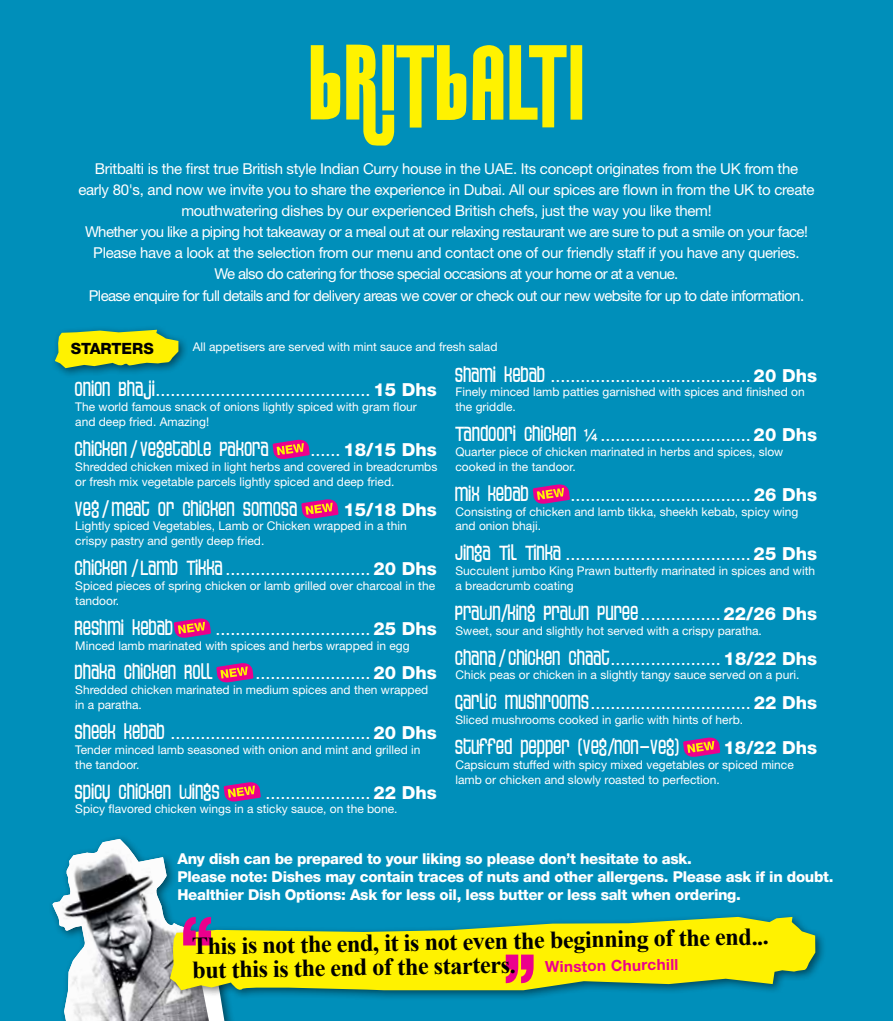
<style>
.page{position:relative;width:893px;height:1021px;background:#fff}
.page>*{position:absolute;margin:0;border:0;box-sizing:border-box;transform-origin:0 0}
.t1{font:700 24.3px/23.9px "Times New Roman";color:#000}
.t2{font:24px "Thin";color:#fff}
.t3{font:18px "Helvetica Neue";color:#fff}
.t4{font:800 18px "Helvetica Neue";color:#fff}
.t5{font:800 15.6px "Helvetica Neue";color:#000}
.t6{font:15px/21.1px "Helvetica Neue";letter-spacing:-.02em;color:#fff;text-align:center}
.t7{font:800 15px/18px "Helvetica Neue";letter-spacing:-.02em;color:#fff}
.t8{font:12px/14.9px "Helvetica Neue";color:#fff}
.s1{font-family:"Thin";font-size:24px}
.s2{font-weight:800}
.s3{font-weight:400}
.s4{font-family:"Win Soft Pro";font-weight:500;font-size:24px}
.s5{font-family:"Helvetica Neue";font-size:18px}
.s6{font-family:"Helvetica Neue";font-weight:800;font-size:18px}
.s7{font-family:"Helvetica Neue";font-size:15.3px;color:#ec008c}
</style>
<div class="page">
<div style="left:0;top:0;width:893px;height:1020px;background:#008fba"></div>
<svg style="left:272px;top:439px;width:38px;height:20px"></svg>
<svg style="left:301px;top:499px;width:38px;height:20px"></svg>
<svg style="left:174px;top:618px;width:37px;height:20px"></svg>
<svg style="left:216px;top:663px;width:38px;height:20px"></svg>
<svg style="left:224px;top:782px;width:37px;height:20px"></svg>
<svg style="left:533px;top:484px;width:37px;height:20px"></svg>
<svg style="left:683px;top:737px;width:37px;height:20px"></svg>
<div style="left:51px;top:325px;width:139px;height:54px;background:#000;opacity:.5"></div>
<svg style="left:55px;top:330px;width:123px;height:38px;background:#cdd91d"></svg>
<svg style="left:311px;top:44px;width:271px;height:102px"></svg>
<div style="left:165px;top:911px;width:661px;height:90px;background:#000;opacity:.5"></div>
<svg style="left:227px;top:916px;width:588px;height:76px;fill:#fff200"></svg>
<svg style="left:52px;top:838px;width:175px;height:182px"></svg>
<svg style="left:506px;top:954px;width:28px;height:29px"></svg>
<p class="t6" style="left:78px;top:158px;width:738px">Britbalti is the first true British style Indian Curry house in the UAE. Its concept originates from the UK from the early 80's, and now we invite you to share the experience in Dubai. All our spices are flown in from the UK to create mouthwatering dishes by our experienced British chefs, just the way you like them!<br>Whether you like a piping hot takeaway or a meal out at our relaxing restaurant we are sure to put a smile on your face!<br>Please have a look at the selection from our menu and contact one of our friendly staff if you have any queries.<br>We also do catering for those special occasions at your home or at a venue.<br>Please enquire for full details and for delivery areas we cover or check out our new website for up to date information.</p>
<h3 class="t5" style="left:71px;top:339px;width:85px">start ers</h3>
<p class="t8" style="left:193px;top:339px;width:306px">All appetisers are served with mint sauce and fresh salad</p>
<h3 class="t3" style="left:75px;top:379px;width:363px"><span class="s1">ONION BHAJI</span>........................................... <span class="s2">15 Dhs</span></h3>
<p class="t8" style="left:75px;top:399px;width:343px">The world famous snack of onions lightly spiced with gram flour and deep fried. Amazing!</p>
<h2 class="t2" style="left:75px;top:437px;width:196px">CHICKEN/ VEGETABLE PAKORA</h2>
<h3 class="t4" style="left:310px;top:439px;width:128px"><span class="s3">......</span> 18/15 Dhs</h3>
<p class="t8" style="left:75px;top:459px;width:364px">Shredded chicken mixed in light herbs and covered in breadcrumbs or fresh mix vegetable parcels lightly spiced and deep fried.</p>
<h2 class="t2" style="left:75px;top:496px;width:224px">VEG / MEAT OR CHICKEN SOMOSA</h2>
<h3 class="t4" style="left:343px;top:498px;width:95px">15/18 Dhs</h3>
<p class="t8" style="left:75px;top:518px;width:333px">Lightly spiced Vegetables, Lamb or Chicken wrapped in a thin crispy pastry and gently deep fried.</p>
<h3 class="t3" style="left:75px;top:558px;width:363px"><span class="s1">CHICKEN / LAMB TIKKA</span>............................. <span class="s2">20 Dhs</span></h3>
<p class="t8" style="left:75px;top:578px;width:361px">Spiced pieces of spring chicken or lamb grilled over charcoal in the tandoor.</p>
<h2 class="t2" style="left:75px;top:615px;width:100px">RESHMI KEBAB</h2>
<h3 class="t3" style="left:215px;top:617px;width:223px">............................... <span class="s2">25 Dhs</span></h3>
<p class="t8" style="left:75px;top:637px;width:336px">Minced lamb marinated with spices and herbs wrapped in egg</p>
<h2 class="t2" style="left:75px;top:660px;width:139px">DHAKA CHICKEN ROLL</h2>
<h3 class="t3" style="left:255px;top:662px;width:183px">....................... <span class="s2">20 Dhs</span></h3>
<p class="t8" style="left:75px;top:682px;width:355px">Shredded chicken marinated in medium spices and then wrapped in a paratha.</p>
<h3 class="t3" style="left:75px;top:721px;width:363px"><span class="s1">SHEEK KEBAB</span> ........................................ <span class="s2">20 Dhs</span></h3>
<p class="t8" style="left:75px;top:742px;width:347px">Tender minced lamb seasoned with onion and mint and grilled in the tandoor.</p>
<h2 class="t2" style="left:75px;top:779px;width:147px">SPICY CHICKEN WINGS</h2>
<h3 class="t3" style="left:265px;top:781px;width:173px">..................... <span class="s2">22 Dhs</span></h3>
<p class="t8" style="left:75px;top:801px;width:324px">Spicy flavored chicken wings in a sticky sauce, on the bone.</p>
<h3 class="t3" style="left:455px;top:364px;width:363px"><span class="s1">SHAMI KEBAB</span> ........................................ <span class="s2">20 Dhs</span></h3>
<p class="t8" style="left:455px;top:384px;width:351px">Finely minced lamb patties garnished with spices and finished on the griddle.</p>
<h3 class="t3" style="left:455px;top:424px;width:363px"><span class="s1">TANDOORI CHICKEN</span> <span class="s4">¼</span>.............................. <span class="s2">20 Dhs</span></h3>
<p class="t8" style="left:455px;top:444px;width:329px">Quarter piece of chicken marinated in herbs and spices, slow cooked in the tandoor.</p>
<h2 class="t2" style="left:455px;top:481px;width:75px">MIX KEBAB</h2>
<h3 class="t3" style="left:571px;top:483px;width:248px">.................................... <span class="s2">26 Dhs</span></h3>
<p class="t8" style="left:455px;top:503px;width:344px">Consisting of chicken and lamb tikka, sheekh kebab, spicy wing and onion bhaji.</p>
<h3 class="t3" style="left:455px;top:543px;width:363px"><span class="s1">JINGA TIL TINKA</span> ..................................... <span class="s2">25 Dhs</span></h3>
<p class="t8" style="left:455px;top:563px;width:361px">Succulent jumbo King Prawn butterfly marinated in spices and with a breadcrumb coating</p>
<h2 class="t2" style="left:455px;top:600px;width:363px">PRAWN/KING PRAWN PUREE<span class="s5">................</span> <span class="s6">22/26 Dhs</span></h2>
<p class="t8" style="left:455px;top:623px;width:308px">Sweet, sour and slightly hot served with a crispy paratha.</p>
<h3 class="t3" style="left:455px;top:647px;width:363px"><span class="s1">CHANA / CHICKEN CHAAT</span>...................... <span class="s2">18/22 Dhs</span></h3>
<p class="t8" style="left:455px;top:667px;width:345px">Chick peas or chicken in a slightly tangy sauce served on a puri.</p>
<h3 class="t3" style="left:455px;top:692px;width:363px"><span class="s1">GARLIC MUSHROOMS</span>................................ <span class="s2">22 Dhs</span></h3>
<p class="t8" style="left:455px;top:712px;width:289px">Sliced mushrooms cooked in garlic with hints of herb.</p>
<h2 class="t2" style="left:455px;top:734px;width:226px">STUFFED PEPPER (VEG/NON-VEG)</h2>
<h3 class="t4" style="left:724px;top:736px;width:95px">18/22 Dhs</h3>
<p class="t8" style="left:455px;top:756px;width:340px">Capsicum stuffed with spicy mixed vegetables or spiced mince lamb or chicken and slowly roasted to perfection.</p>
<p class="t7" style="left:177px;top:849px;width:658px">Any dish can be prepared to your liking so please don’t hesitate to ask.<br>Please note: Dishes may contain traces of nuts and other allergens. Please ask if in doubt.<br>Healthier Dish Options: Ask for less oil, less butter or less salt when ordering.</p>
<h1 class="t1" style="left:192px;top:933px;width:578px;rotate:-1deg">This is not the end, it is not even the beginning of the end... but this is the end of the starters. <span class="s7">Winston Churchill</span></h1>
</div>
